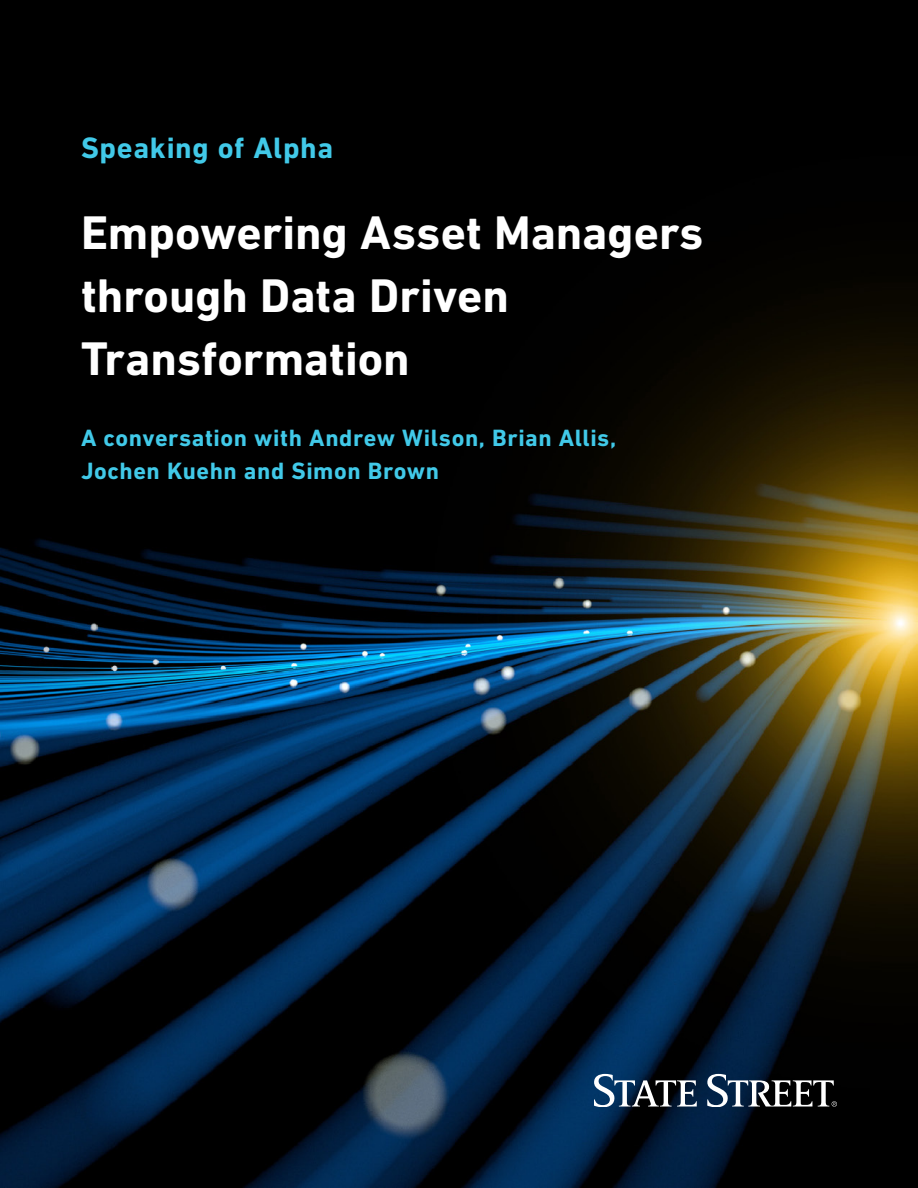
<style>
.page{position:relative;width:918px;height:1188px;background:#fff}
.page>*{position:absolute;margin:0;border:0;box-sizing:border-box;transform-origin:0 0}
.t1{font:700 48px/63px "DIN Next LT Pro";color:#fff}
.t2{font:700 30px "DIN Next LT Pro";letter-spacing:.02em;color:#41c9e8}
.t3{font:700 24px/33px "DIN Next LT Pro";letter-spacing:.025em;color:#41c9e8}
</style>
<div class="page">
<img style="left:0;top:0;width:918px;height:1188px">
<svg style="left:594px;top:1074px;width:243px;height:33px"></svg>
<p class="t2" style="left:81px;top:130px;width:254px">Speaking of Alpha</p>
<h1 class="t1" style="left:81px;top:201px;width:624px">Empowering Asset Managers through Data Driven<br>Transformation</h1>
<p class="t3" style="left:81px;top:421px;width:537px">A conversation with Andrew Wilson, Brian Allis,<br>Jochen Kuehn and Simon Brown</p>
</div>
